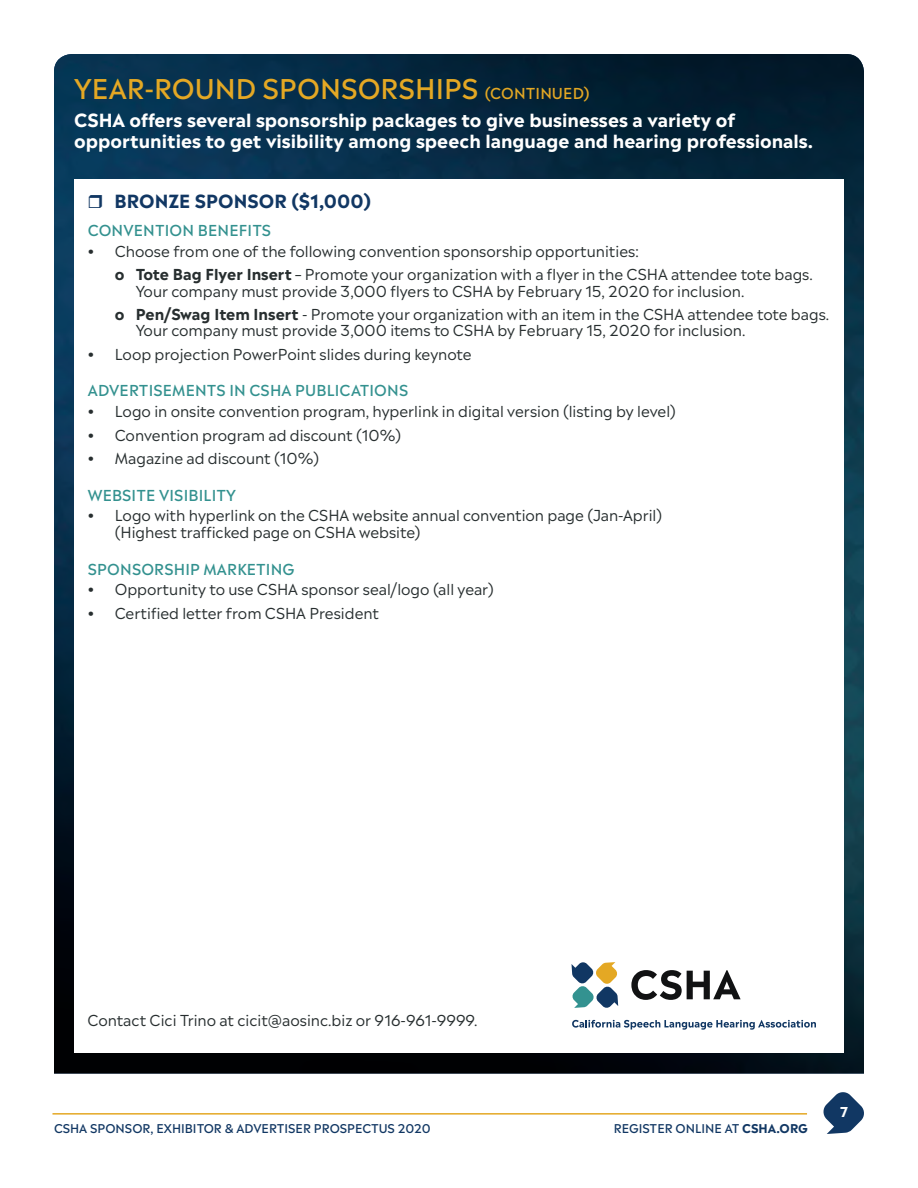
<style>
.page{position:relative;width:918px;height:1188px;background:#fff}
.page>*{position:absolute;margin:0;border:0;box-sizing:border-box;transform-origin:0 0}
.t1{font:500 27px "Madera";color:#e4a824}
.t2{font:700 18px/21px "Madera";color:#fff}
.t3{font:700 18px "Madera";color:#113763}
.t4{font:15px/23.2px "Madera";color:#272e2f}
.t5{font:500 15px "Madera";letter-spacing:.01em;color:#33918f}
.t6{font:700 13.5px "Madera";color:#fff}
.t7{font:500 12px "Madera";color:#113763}
.s1{font-size:15px}
.s2{font-weight:700}
</style>
<div class="page">
<img style="left:54px;top:54px;width:810px;height:1020px">
<div style="left:74px;top:179px;width:770px;height:874px;background:#fff"></div>
<svg style="left:823px;top:1092px;width:41px;height:42px"></svg>
<hr style="left:52px;top:1113px;width:755px;height:2px;background:#e4a824">
<svg style="left:572px;top:962px;width:46px;height:46px"></svg>
<svg style="left:631px;top:970px;width:110px;height:30px"></svg>
<svg style="left:572px;top:1020px;width:244px;height:10px"></svg>
<h1 class="t1" style="left:74px;top:65px;width:517px">YEAR-ROUND SPONSORSHIPS <span class="s1">(CONTINUED)</span></h1>
<p class="t2" style="left:74px;top:107px;width:740px">CSHA offers several sponsorship packages to give businesses a variety of opportunities to get visibility among speech language and hearing professionals.</p>
<p class="t3" style="left:114px;top:186px;width:258px">BRONZE SPONSOR ($1,000)</p>
<p class="t5" style="left:88px;top:217px;width:185px">CONVENTION BENEFITS</p>
<p class="t4" style="left:115px;top:238px;width:700px;text-indent:-27px"><span class="s2">•</span> Choose from one of the following convention sponsorship opportunities:<br><span class="s2">o Tote Bag Flyer Insert</span> – Promote your organization with a flyer in the CSHA attendee tote bags.</p>
<p class="t4" style="left:115px;top:278px;width:716px;text-indent:21px">Your company must provide 3,000 flyers to CSHA by February 15, 2020 for inclusion.<br><span class="s2">o Pen/Swag Item Insert</span> - Promote your organization with an item in the CSHA attendee tote bags.</p>
<p class="t4" style="left:136px;top:317px;width:611px">Your company must provide 3,000 items to CSHA by February 15, 2020 for inclusion.</p>
<p class="t4" style="left:88px;top:341px;width:385px"><span class="s2">•</span> Loop projection PowerPoint slides during keynote</p>
<p class="t5" style="left:88px;top:378px;width:322px">ADVERTISEMENTS IN CSHA PUBLICATIONS</p>
<p class="t4" style="left:88px;top:398px;width:590px"><span class="s2">•</span> Logo in onsite convention program, hyperlink in digital version (listing by level)</p>
<p class="t4" style="left:88px;top:421px;width:315px"><span class="s2">•</span> Convention program ad discount (10%)</p>
<p class="t4" style="left:88px;top:445px;width:233px"><span class="s2">•</span> Magazine ad discount (10%)</p>
<p class="t5" style="left:88px;top:482px;width:150px">WEBSITE VISIBILITY</p>
<p class="t4" style="left:115px;top:506px;width:549px;line-height:16.5px;text-indent:-27px"><span class="s2">•</span> Logo with hyperlink on the CSHA website annual convention page (Jan-April) (Highest trafficked page on CSHA website)</p>
<p class="t5" style="left:88px;top:556px;width:208px">SPONSORSHIP MARKETING</p>
<p class="t4" style="left:88px;top:576px;width:408px"><span class="s2">•</span> Opportunity to use CSHA sponsor seal/logo (all year)</p>
<p class="t4" style="left:88px;top:599px;width:293px"><span class="s2">•</span> Certified letter from CSHA President</p>
<p class="t4" style="left:87px;top:1007px;width:392px">Contact Cici Trino at cicit@aosinc.biz or 916-961-9999.</p>
<p class="t7" style="left:54px;top:1118px;width:378px">CSHA SPONSOR, EXHIBITOR &amp; ADVERTISER PROSPECTUS 2020</p>
<p class="t7" style="left:614px;top:1118px;width:196px">REGISTER ONLINE AT <span class="s2">CSHA.ORG</span></p>
<p class="t6" style="left:840px;top:1100px;width:9px">7</p>
</div>
